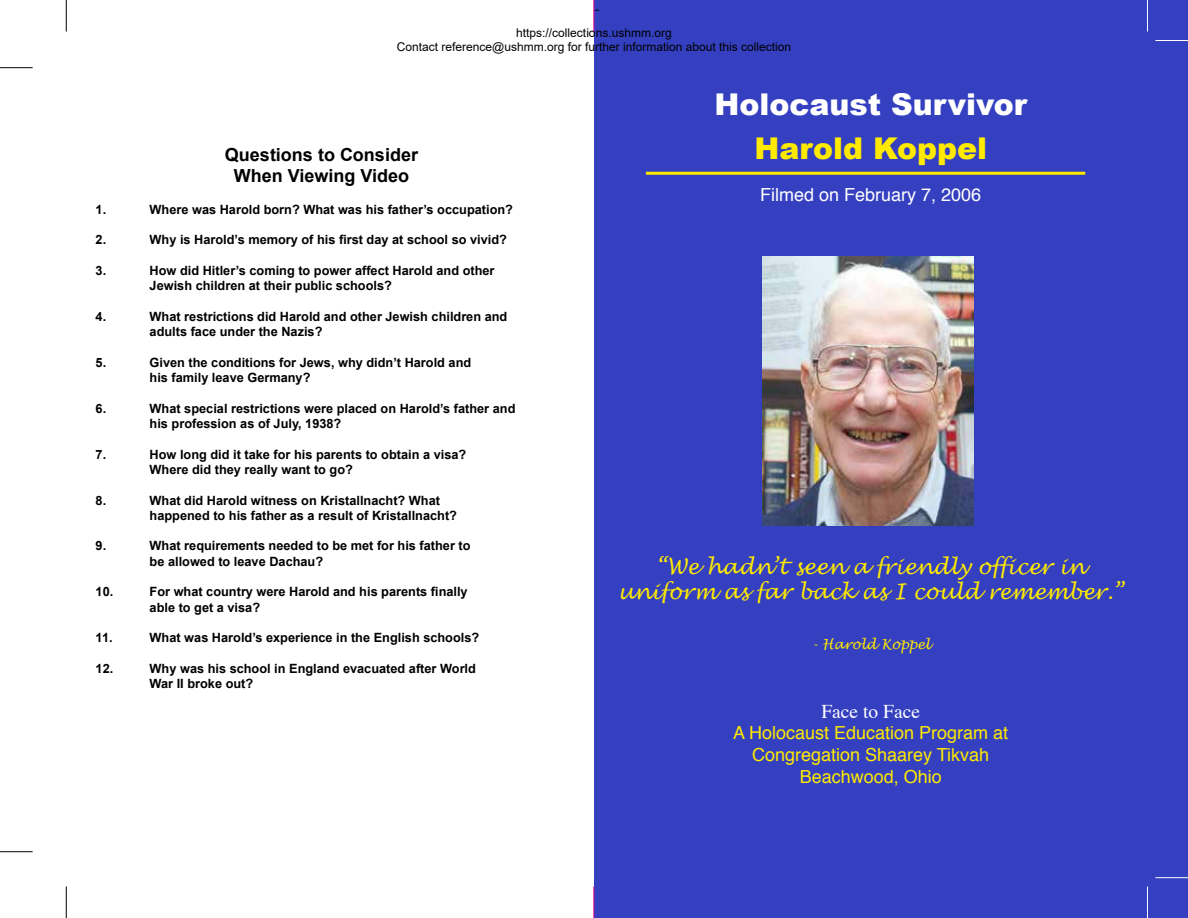
<style>
.page{position:relative;width:1188px;height:918px;background:#fff}
.page>*{position:absolute;margin:0;border:0;box-sizing:border-box;transform-origin:0 0}
.t1{font:900 30px "Arial";color:#fff}
.t2{font:900 30px "Arial";color:#ffea00}
.t3{font:italic 21px/25.2px "TR Lucida Handwriting";color:#ffea00;text-align:center}
.t4{font:19.5px "Times";color:#fff}
.t5{font:18px/21.6px "Helvetica";color:#ffea00;text-align:center}
.t6{font:700 18px/21.6px "Arial";color:#000;text-align:center}
.t7{font:18px "Helvetica";color:#fff}
.t8{font:18px "Times";color:#000}
.t9{font:italic 13.5px "TR Lucida Handwriting";color:#ffea00}
.t10{font:700 12.75px/15.3px "Arial";color:#000}
.t11{font:12px/14.4px "Arial";color:#000;text-align:center}
.s1{font-style:inherit}
</style>
<div class="page">
<div style="left:594px;top:0;width:594px;height:918px;background:#3440c0"></div>
<img style="left:763px;top:256px;width:210px;height:269px">
<hr style="left:646px;top:172px;width:439px;height:3px;background:#ffea00">
<hr style="left:0;top:67px;width:33px;height:1px;background:#000">
<hr style="left:1155px;top:40px;width:33px;height:1px;background:#fff">
<hr style="left:0;top:851px;width:33px;height:1px;background:#000">
<hr style="left:1155px;top:877px;width:33px;height:1px;background:#fff">
<hr style="left:66px;top:0;width:1px;height:32px;background:#000">
<hr style="left:594px;top:0;width:1px;height:32px;background:#ec008c">
<hr style="left:1147px;top:0;width:1px;height:32px;background:#fff">
<hr style="left:66px;top:886px;width:1px;height:32px;background:#000">
<hr style="left:594px;top:886px;width:1px;height:32px;background:#ec008c">
<hr style="left:1147px;top:886px;width:1px;height:32px;background:#fff">
<h3 class="t8" style="left:594px;top:-9px;width:7px">-</h3>
<p class="t11" style="left:397px;top:26px;width:396px">https://collections.ushmm.org<br>Contact reference@ushmm.org for further information about this collection</p>
<h3 class="t6" style="left:225px;top:144px;width:195px">Questions to Consider<br>When Viewing Video</h3>
<p class="t10" style="left:96px;top:202px;width:12px">1.</p>
<p class="t10" style="left:150px;top:202px;width:365px">Where was Harold born? What was his father’s occupation?</p>
<p class="t10" style="left:96px;top:233px;width:12px">2.</p>
<p class="t10" style="left:150px;top:233px;width:359px">Why is Harold’s memory of his first day at school so vivid?</p>
<p class="t10" style="left:96px;top:263px;width:12px">3.</p>
<p class="t10" style="left:150px;top:263px;width:346px">How did Hitler’s coming to power affect Harold and other<br>Jewish children at their public schools?</p>
<p class="t10" style="left:96px;top:309px;width:12px">4.</p>
<p class="t10" style="left:150px;top:309px;width:359px">What restrictions did Harold and other Jewish children and adults face under the Nazis?</p>
<p class="t10" style="left:96px;top:355px;width:12px">5.</p>
<p class="t10" style="left:150px;top:355px;width:323px">Given the conditions for Jews, why didn’t Harold and his family leave Germany?</p>
<p class="t10" style="left:96px;top:401px;width:12px">6.</p>
<p class="t10" style="left:150px;top:401px;width:367px">What special restrictions were placed on Harold’s father and his profession as of July, 1938?</p>
<p class="t10" style="left:96px;top:447px;width:12px">7.</p>
<p class="t10" style="left:150px;top:447px;width:318px">How long did it take for his parents to obtain a visa?<br>Where did they really want to go?</p>
<p class="t10" style="left:96px;top:493px;width:12px">8.</p>
<p class="t10" style="left:150px;top:493px;width:309px">What did Harold witness on Kristallnacht? What happened to his father as a result of Kristallnacht?</p>
<p class="t10" style="left:96px;top:539px;width:12px">9.</p>
<p class="t10" style="left:150px;top:539px;width:322px">What requirements needed to be met for his father to be allowed to leave Dachau?</p>
<p class="t10" style="left:96px;top:585px;width:19px">10.</p>
<p class="t10" style="left:150px;top:585px;width:320px">For what country were Harold and his parents finally able to get a visa?</p>
<p class="t10" style="left:96px;top:631px;width:19px">11.</p>
<p class="t10" style="left:150px;top:631px;width:331px">What was Harold’s experience in the English schools?</p>
<p class="t10" style="left:96px;top:661px;width:19px">12.</p>
<p class="t10" style="left:150px;top:661px;width:328px">Why was his school in England evacuated after World<br>War II broke out?</p>
<h1 class="t1" style="left:714px;top:82px;width:314px">Holocaust Survivor</h1>
<h1 class="t2" style="left:754px;top:126px;width:234px">Harold Koppel</h1>
<h3 class="t7" style="left:760px;top:181px;width:223px">Filmed on <span class="s1">F</span>ebruary <span class="s1">7, 2006</span></h3>
<h2 class="t3" style="left:618px;top:554px;width:507px">“We hadn’t seen a friendly officer in uniform as far back as I could remember.”</h2>
<p class="t9" style="left:811px;top:636px;width:121px">- Harold Koppel</p>
<h3 class="t4" style="left:821px;top:693px;width:100px">Face to Face</h3>
<h3 class="t5" style="left:733px;top:723px;width:277px">A Holocaust Education Program at<br>Congregation Shaarey Tikvah<br>Beachwood, Ohio</h3>
</div>
